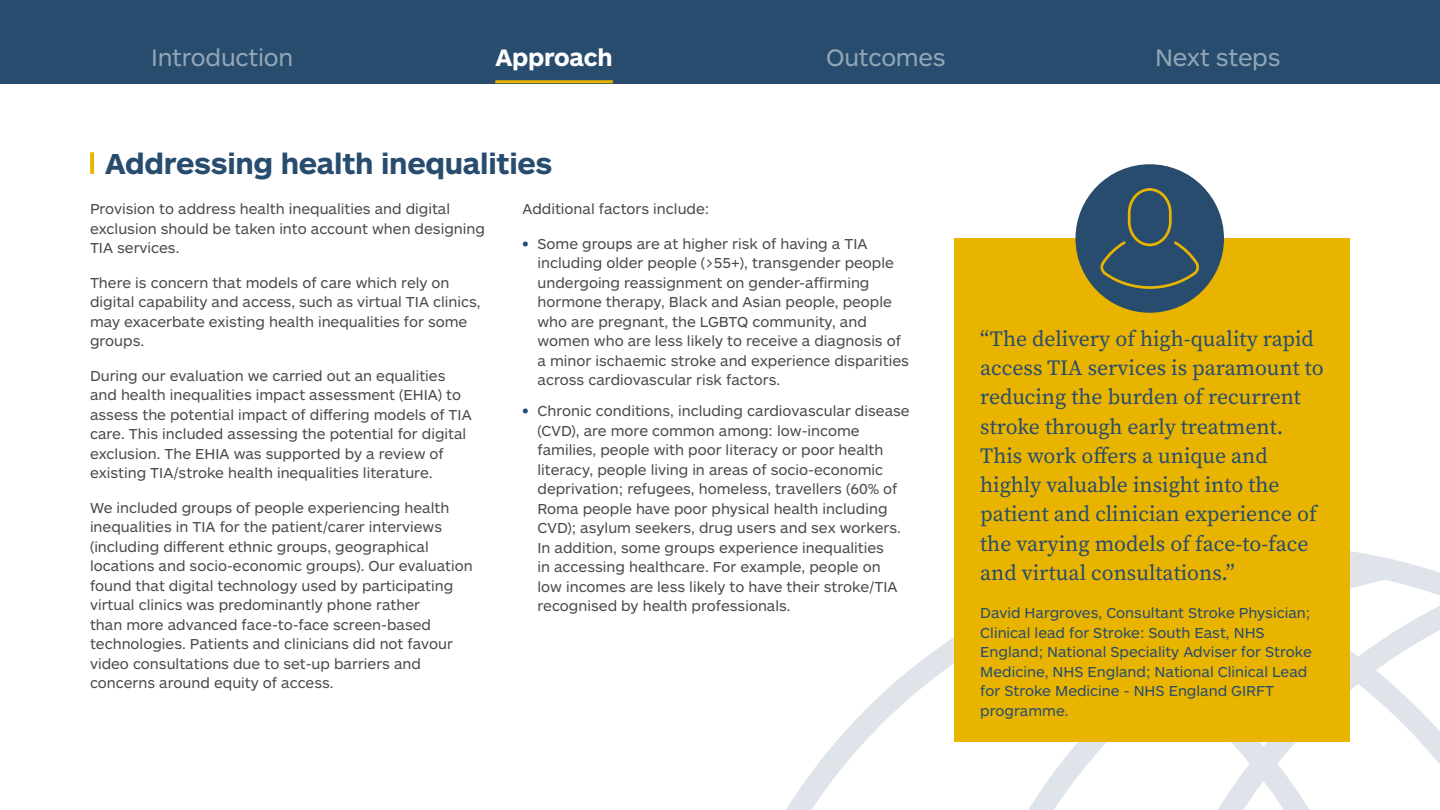
<style>
.page{position:relative;width:1440px;height:810px;background:#fff}
.page>*{position:absolute;margin:0;border:0;box-sizing:border-box;transform-origin:0 0}
.t1{font:700 30px "ARS Maquette Pro";letter-spacing:-.01em;color:#274c6e}
.t2{font:24.75px "ARS Maquette Pro";letter-spacing:-.01em;color:#93a6b6}
.t3{font:700 24.75px "ARS Maquette Pro";letter-spacing:-.01em;color:#fff}
.t4{font:21.75px/29.2px "Source Serif Variable";color:#274c6e}
.t5{font:15px/19.5px "ARS Maquette Pro";color:#4a4a49}
.t6{font:15px/19.5px "ARS Maquette Pro";color:#274c6e}
.s1{font-weight:700;color:#274c6e}
</style>
<div class="page">
<svg style="left:786px;top:551px;width:654px;height:259px"></svg>
<svg style="left:90px;top:152px;width:4px;height:22px"></svg>
<div style="left:954px;top:238px;width:396px;height:504px;background:#e9b400"></div>
<div style="left:1076px;top:164px;width:148px;height:149px;background:#274c6e;border-radius:50%"></div>
<svg style="left:1100px;top:188px;width:100px;height:101px"></svg>
<div style="left:0;top:0;width:1440px;height:83px;background:#274c6e"></div>
<hr style="left:495px;top:80px;width:118px;height:3px;background:#e9b400">
<h2 class="t2" style="left:151px;top:41px;width:144px">Introduction</h2>
<h2 class="t3" style="left:495px;top:41px;width:119px">Approach</h2>
<h2 class="t2" style="left:826px;top:41px;width:121px">Outcomes</h2>
<h2 class="t2" style="left:1155px;top:41px;width:127px">Next steps</h2>
<h1 class="t1" style="left:105px;top:144px;width:449px">Addressing health inequalities</h1>
<p class="t5" style="left:90px;top:199px;width:397px">Provision to address health inequalities and digital exclusion should be taken into account when designing<br>TIA services.</p>
<p class="t5" style="left:90px;top:272px;width:392px">There is concern that models of care which rely on digital capability and access, such as virtual TIA clinics, may exacerbate existing health inequalities for some groups.</p>
<p class="t5" style="left:90px;top:365px;width:383px">During our evaluation we carried out an equalities and health inequalities impact assessment (EHIA) to assess the potential impact of differing models of TIA care. This included assessing the potential for digital exclusion. The EHIA was supported by a review of existing TIA/stroke health inequalities literature.</p>
<p class="t5" style="left:90px;top:497px;width:384px">We included groups of people experiencing health inequalities in TIA for the patient/carer interviews (including different ethnic groups, geographical locations and socio-economic groups). Our evaluation found that digital technology used by participating virtual clinics was predominantly phone rather<br>than more advanced face-to-face screen-based technologies. Patients and clinicians did not favour video consultations due to set-up barriers and concerns around equity of access.</p>
<p class="t5" style="left:522px;top:199px;width:188px">Additional factors include:</p>
<p class="t5" style="left:537px;top:233px;width:373px;text-indent:-15px"><span class="s1">•</span> Some groups are at higher risk of having a TIA including older people (&gt;55+), transgender people undergoing reassignment on gender-affirming hormone therapy, Black and Asian people, people who are pregnant, the LGBTQ community, and women who are less likely to receive a diagnosis of a minor ischaemic stroke and experience disparities across cardiovascular risk factors.</p>
<p class="t5" style="left:537px;top:401px;width:374px;text-indent:-15px"><span class="s1">•</span> Chronic conditions, including cardiovascular disease (CVD), are more common among: low-income families, people with poor literacy or poor health literacy, people living in areas of socio-economic deprivation; refugees, homeless, travellers (60% of Roma people have poor physical health including CVD); asylum seekers, drug users and sex workers.<br>In addition, some groups experience inequalities<br>in accessing healthcare. For example, people on<br>low incomes are less likely to have their stroke/TIA recognised by health professionals.</p>
<p class="t4" style="left:980px;top:324px;width:345px">“The delivery of high-quality rapid access TIA services is paramount to reducing the burden of recurrent stroke through early treatment.<br>This work offers a unique and highly valuable insight into the patient and clinician experience of the varying models of face-to-face and virtual consultations.”</p>
<p class="t6" style="left:980px;top:602px;width:333px">David Hargroves, Consultant Stroke Physician; Clinical lead for Stroke: South East, NHS England; National Speciality Adviser for Stroke Medicine, NHS England; National Clinical Lead for Stroke Medicine - NHS England GIRFT programme.</p>
</div>
